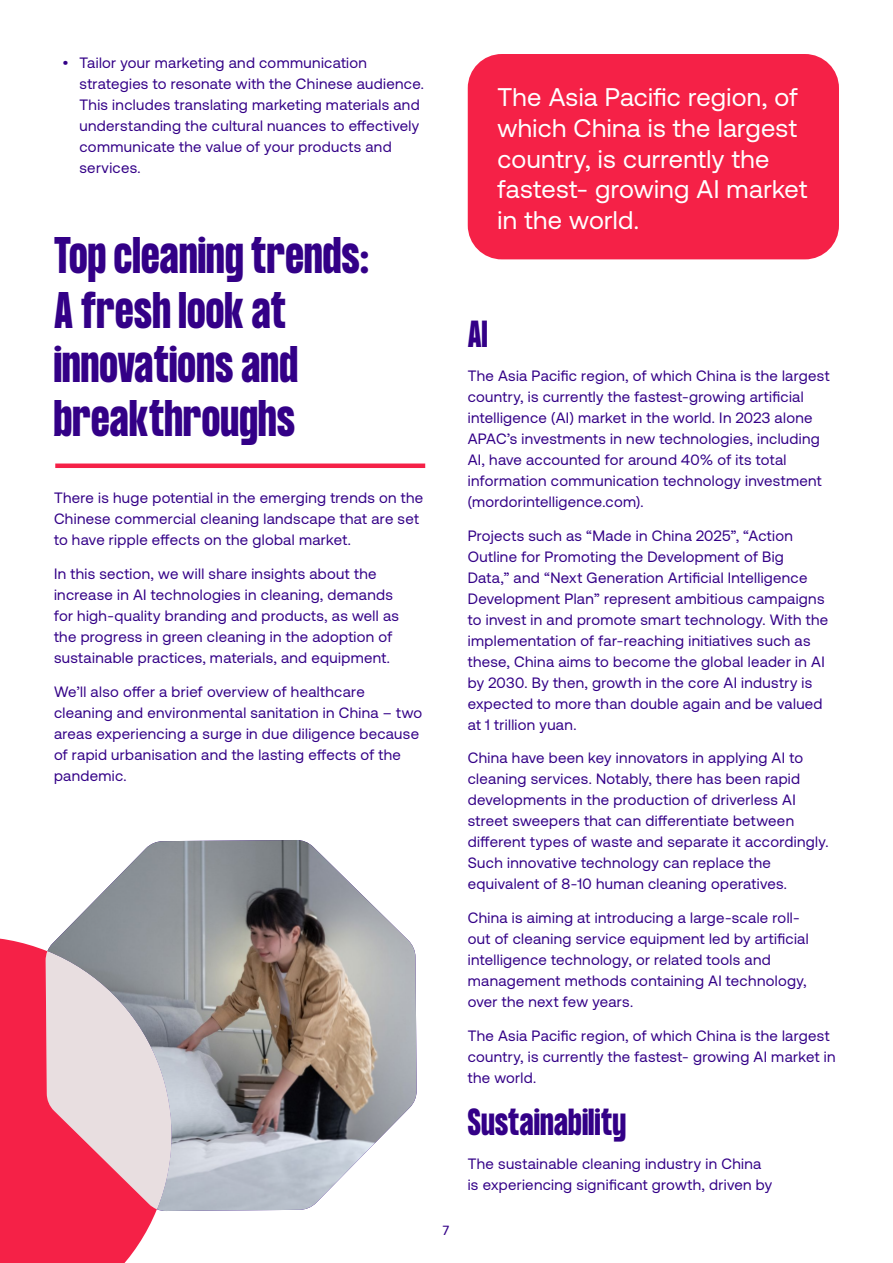
<style>
.page{position:relative;width:893px;height:1263px;background:#fff}
.page>*{position:absolute;margin:0;border:0;box-sizing:border-box;transform-origin:0 0}
.t1{font:700 45px/54px "Formula Condensed";letter-spacing:.02em;color:#330087}
.t2{font:700 33px "Formula Condensed";letter-spacing:.02em;color:#330087}
.t3{font:25.5px/30.6px "Aeonik";letter-spacing:.01em;color:#fff}
.t4{font:15px/21px "Aeonik";letter-spacing:.025em;color:#330087}
.t5{font:13.5px "FS Albert Pro";color:#330087}
</style>
<div class="page">
<img style="left:85px;top:840px;width:332px;height:371px">
<svg style="left:157px;top:951px;width:41px;height:258px;background:#b2b5bc"></svg>
<svg style="left:0;top:910px;width:157px;height:353px;background:#e17c8f"></svg>
<div style="left:468px;top:54px;width:371px;height:205px;background:#f52147;border-radius:34px"></div>
<div style="left:55px;top:463px;width:370px;height:5px;background:#f52147"></div>
<p class="t4" style="left:80px;top:52px;width:346px;text-indent:-17px">• Tailor your marketing and communication strategies to resonate with the Chinese audience.<br>This includes translating marketing materials and understanding the cultural nuances to effectively communicate the value of your products and services.</p>
<h1 class="t1" style="left:54px;top:231px;width:316px">Top cleaning trends:<br>A fresh look at innovations and breakthroughs</h1>
<p class="t4" style="left:54px;top:487px;width:371px">There is huge potential in the emerging trends on the<br>Chinese commercial cleaning landscape that are set to have ripple effects on the global market.</p>
<p class="t4" style="left:54px;top:563px;width:346px">In this section, we will share insights about the increase in AI technologies in cleaning, demands for high-quality branding and products, as well as the progress in green cleaning in the adoption of sustainable practices, materials, and equipment.</p>
<p class="t4" style="left:54px;top:681px;width:370px">We’ll also offer a brief overview of healthcare cleaning and environmental sanitation in China – two areas experiencing a surge in due diligence because of rapid urbanisation and the lasting effects of the pandemic.</p>
<h3 class="t3" style="left:497px;top:82px;width:311px">The Asia Pacific region, of which China is the largest country, is currently the fastest- growing AI market in the world.</h3>
<p class="t5" style="left:442px;top:1221px;width:9px">7</p>
<h2 class="t2" style="left:468px;top:314px;width:21px">AI</h2>
<p class="t4" style="left:468px;top:365px;width:363px">The Asia Pacific region, of which China is the largest country, is currently the fastest-growing artificial intelligence (AI) market in the world. In 2023 alone APAC’s investments in new technologies, including AI, have accounted for around 40% of its total information communication technology investment (mordorintelligence.com).</p>
<p class="t4" style="left:468px;top:525px;width:362px">Projects such as “Made in China 2025”, “Action Outline for Promoting the Development of Big Data,” and “Next Generation Artificial Intelligence Development Plan” represent ambitious campaigns to invest in and promote smart technology. With the implementation of far-reaching initiatives such as these, China aims to become the global leader in AI by 2030. By then, growth in the core AI industry is expected to more than double again and be valued at 1 trillion yuan.</p>
<p class="t4" style="left:468px;top:748px;width:362px">China have been key innovators in applying AI to cleaning services. Notably, there has been rapid developments in the production of driverless AI street sweepers that can differentiate between different types of waste and separate it accordingly.<br>Such innovative technology can replace the equivalent of 8-10 human cleaning operatives.</p>
<p class="t4" style="left:468px;top:907px;width:342px">China is aiming at introducing a large-scale roll&shy;out of cleaning service equipment led by artificial intelligence technology, or related tools and management methods containing AI technology, over the next few years.</p>
<p class="t4" style="left:468px;top:1025px;width:369px">The Asia Pacific region, of which China is the largest country, is currently the fastest- growing AI market in the world.</p>
<h2 class="t2" style="left:468px;top:1102px;width:160px">Sustainability</h2>
<p class="t4" style="left:468px;top:1153px;width:306px">The sustainable cleaning industry in China is experiencing significant growth, driven by</p>
</div>
